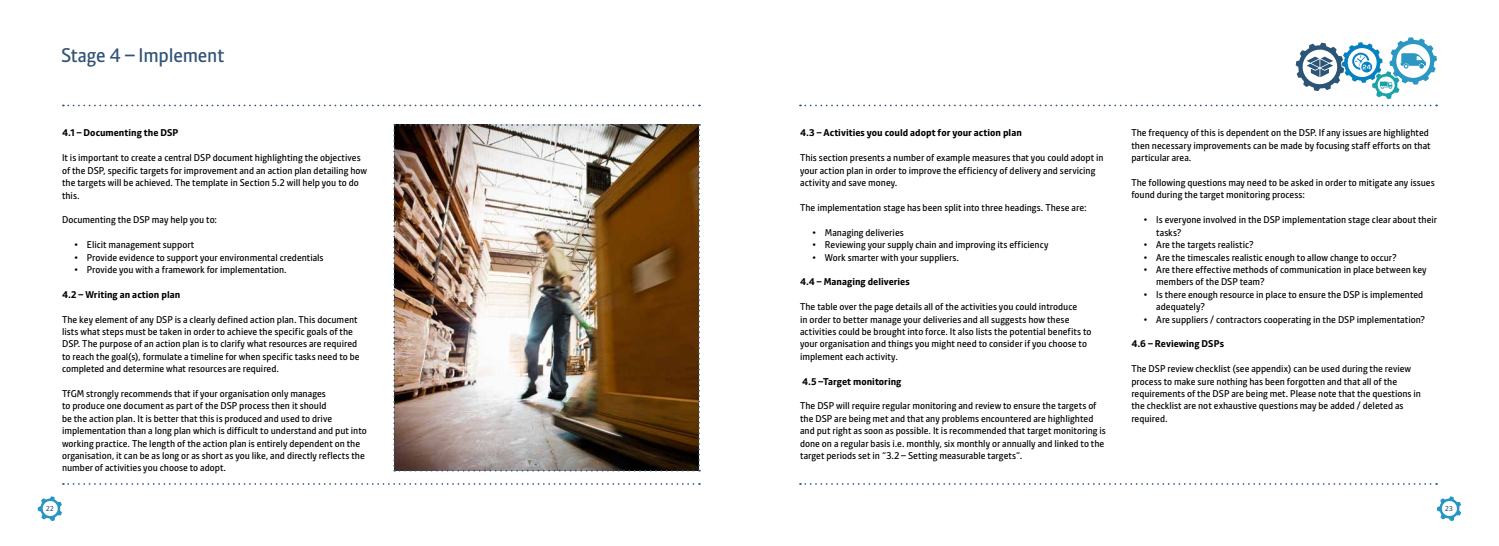
<style>
.page{position:relative;width:1499px;height:546px;background:#fff}
.page>*{position:absolute;margin:0;border:0;box-sizing:border-box;transform-origin:0 0}
.t1{font:19.25px "Pantograph Sans";letter-spacing:-.01em;color:#315377}
.t2{font:9.62px/12.4px "Pantograph Sans";color:#000}
.t3{font:700 9.62px "Pantograph Sans";color:#000}
.t4{font:7px "Pantograph Sans";color:#315377}
</style>
<div class="page">
<svg style="left:38px;top:496px;width:24px;height:25px"></svg>
<svg style="left:1437px;top:496px;width:23px;height:25px"></svg>
<svg style="left:63px;top:105px;width:637px;height:1px"></svg>
<svg style="left:800px;top:105px;width:636px;height:1px"></svg>
<svg style="left:800px;top:483px;width:636px;height:2px"></svg>
<svg style="left:63px;top:483px;width:637px;height:2px"></svg>
<svg style="left:1295px;top:37px;width:141px;height:62px"></svg>
<img style="left:393px;top:124px;width:307px;height:347px">
<h1 class="t1" style="left:61px;top:44px;width:165px">Stage 4 – Implement</h1>
<p class="t3" style="left:62px;top:127px;width:118px">4.1 – Documenting the DSP</p>
<p class="t2" style="left:62px;top:152px;width:306px">It is important to create a central DSP document highlighting the objectives of the DSP, specific targets for improvement and an action plan detailing how the targets will be achieved. The template in Section 5.2 will help you to do this.</p>
<p class="t2" style="left:62px;top:214px;width:156px">Documenting the DSP may help you to:</p>
<p class="t2" style="left:74px;top:238px;width:121px">• Elicit management support</p>
<p class="t2" style="left:74px;top:251px;width:251px">• Provide evidence to support your environmental credentials</p>
<p class="t2" style="left:74px;top:263px;width:214px">• Provide you with a framework for implementation.</p>
<p class="t3" style="left:62px;top:288px;width:120px">4.2 – Writing an action plan</p>
<p class="t2" style="left:62px;top:313px;width:299px">The key element of any DSP is a clearly defined action plan. This document lists what steps must be taken in order to achieve the specific goals of the DSP. The purpose of an action plan is to clarify what resources are required to reach the goal(s), formulate a timeline for when specific tasks need to be completed and determine what resources are required.</p>
<p class="t2" style="left:62px;top:387px;width:306px">TfGM strongly recommends that if your organisation only manages<br>to produce one document as part of the DSP process then it should<br>be the action plan. It is better that this is produced and used to drive implementation than a long plan which is difficult to understand and put into working practice. The length of the action plan is entirely dependent on the organisation, it can be as long or as short as you like, and directly reflects the number of activities you choose to adopt.</p>
<p class="t3" style="left:800px;top:127px;width:223px">4.3 – Activities you could adopt for your action plan</p>
<p class="t2" style="left:800px;top:152px;width:305px">This section presents a number of example measures that you could adopt in your action plan in order to improve the efficiency of delivery and servicing activity and save money.</p>
<p class="t2" style="left:800px;top:201px;width:288px">The implementation stage has been split into three headings. These are:</p>
<p class="t2" style="left:812px;top:226px;width:93px">• Managing deliveries</p>
<p class="t2" style="left:812px;top:238px;width:237px">• Reviewing your supply chain and improving its efficiency</p>
<p class="t2" style="left:812px;top:251px;width:148px">• Work smarter with your suppliers.</p>
<p class="t3" style="left:800px;top:276px;width:111px">4.4 – Managing deliveries</p>
<p class="t2" style="left:800px;top:300px;width:293px">The table over the page details all of the activities you could introduce<br>in order to better manage your deliveries and all suggests how these activities could be brought into force. It also lists the potential benefits to your organisation and things you might need to consider if you choose to implement each activity.</p>
<p class="t3" style="left:802px;top:375px;width:101px">4.5 –Target monitoring</p>
<p class="t2" style="left:800px;top:400px;width:307px">The DSP will require regular monitoring and review to ensure the targets of the DSP are being met and that any problems encountered are highlighted and put right as soon as possible. It is recommended that target monitoring is done on a regular basis i.e. monthly, six monthly or annually and linked to the target periods set in “3.2 – Setting measurable targets”.</p>
<p class="t2" style="left:1131px;top:127px;width:301px">The frequency of this is dependent on the DSP. If any issues are highlighted then necessary improvements can be made by focusing staff efforts on that particular area.</p>
<p class="t2" style="left:1131px;top:176px;width:305px">The following questions may need to be asked in order to mitigate any issues found during the target monitoring process:</p>
<p class="t2" style="left:1156px;top:214px;width:282px;text-indent:-12px">• Is everyone involved in the DSP implementation stage clear about their tasks?</p>
<p class="t2" style="left:1143px;top:238px;width:111px">• Are the targets realistic?</p>
<p class="t2" style="left:1143px;top:251px;width:254px">• Are the timescales realistic enough to allow change to occur?</p>
<p class="t2" style="left:1156px;top:263px;width:272px;text-indent:-12px">• Are there effective methods of communication in place between key members of the DSP team?</p>
<p class="t2" style="left:1156px;top:288px;width:269px;text-indent:-12px">• Is there enough resource in place to ensure the DSP is implemented adequately?</p>
<p class="t2" style="left:1143px;top:313px;width:283px">• Are suppliers / contractors cooperating in the DSP implementation?</p>
<p class="t3" style="left:1131px;top:338px;width:94px">4.6 – Reviewing DSPs</p>
<p class="t2" style="left:1131px;top:362px;width:291px">The DSP review checklist (see appendix) can be used during the review process to make sure nothing has been forgotten and that all of the requirements of the DSP are being met. Please note that the questions in the checklist are not exhaustive questions may be added / deleted as required.</p>
<p class="t4" style="left:46px;top:504px;width:9px">22</p>
<p class="t4" style="left:1444px;top:504px;width:9px">23</p>
</div>
